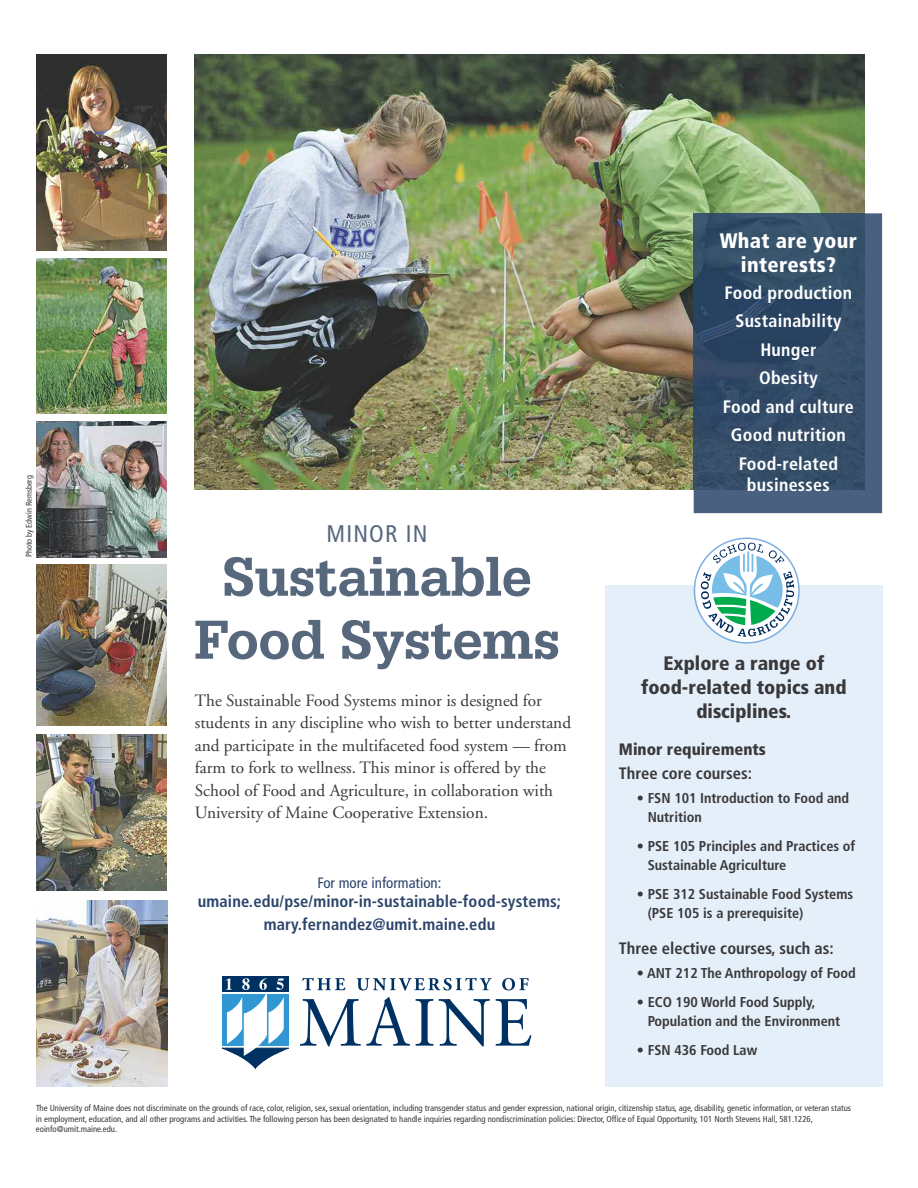
<style>
.page{position:relative;width:918px;height:1188px;background:#fff}
.page>*{position:absolute;margin:0;border:0;box-sizing:border-box;transform-origin:0 0}
.t1{font:57px/63px "URW Egyptienne T Medi Narr";color:#57687d;text-align:center}
.t2{font:condensed 24px "Frutiger";letter-spacing:.05em;color:#57687d}
.t3{font:900 condensed 21px/24px "Frutiger";letter-spacing:.015em;color:#fff;text-align:center}
.t4{font:900 condensed 19.5px/24px "Frutiger";color:#39383a;text-align:center}
.t5{font:700 condensed 18px/28.5px "Frutiger";letter-spacing:.015em;color:#fff;text-align:center}
.t6{font:17.25px/22.5px "Adobe Garamond";color:#39383a}
.t7{font:700 condensed 16.5px/22.5px "Frutiger";letter-spacing:.01em;color:#2b446b;text-align:center}
.t8{font:700 condensed 16.5px "Frutiger";color:#39383a}
.t9{font:900 condensed 16.5px "Frutiger";color:#39383a}
.t10{font:condensed 15px "Frutiger";color:#2b446b}
.t11{font:700 condensed 14.25px/19.5px "Frutiger";color:#39383a}
.t12{font:condensed 8.7px/10.5px "Frutiger";color:#39383a}
.t13{font:condensed 8.25px "Frutiger";color:#39383a}
</style>
<div class="page">
<div style="left:605px;top:585px;width:277px;height:502px;background:#e5eff9"></div>
<img style="left:36px;top:421px;width:131px;height:136px">
<img style="left:36px;top:565px;width:131px;height:161px">
<img style="left:36px;top:734px;width:131px;height:157px">
<img style="left:194px;top:54px;width:670px;height:435px">
<img style="left:36px;top:54px;width:131px;height:197px">
<img style="left:36px;top:259px;width:131px;height:154px">
<img style="left:36px;top:900px;width:132px;height:187px">
<svg style="left:300px;top:997px;width:110px;height:49px"></svg>
<svg style="left:416px;top:999px;width:17px;height:47px"></svg>
<svg style="left:439px;top:999px;width:51px;height:47px"></svg>
<svg style="left:496px;top:999px;width:36px;height:47px"></svg>
<svg style="left:302px;top:978px;width:43px;height:12px"></svg>
<svg style="left:357px;top:978px;width:135px;height:12px"></svg>
<svg style="left:502px;top:978px;width:27px;height:12px"></svg>
<div style="left:222px;top:976px;width:66px;height:15px;background:#003163"></div>
<svg style="left:222px;top:978px;width:67px;height:91px"></svg>
<svg style="left:694px;top:213px;width:188px;height:300px;background:#485e7f"></svg>
<img style="left:694px;top:213px;width:170px;height:276px">
<svg style="left:694px;top:538px;width:106px;height:106px"></svg>
<p class="t13" style="left:25px;top:557px;width:83px;rotate:-90deg">Photo by Edwin Remsberg</p>
<h2 class="t2" style="left:326px;top:524px;width:102px">MINOR IN</h2>
<h1 class="t1" style="left:194px;top:545px;width:368px">Sustainable<br>Food Systems</h1>
<p class="t6" style="left:195px;top:690px;width:378px">The Sustainable Food Systems minor is designed for students in any discipline who wish to better understand and participate in the multifaceted food system — from farm to fork to wellness. This minor is offered by the School of Food and Agriculture, in collaboration with University of Maine Cooperative Extension.</p>
<h3 class="t10" style="left:318px;top:876px;width:125px">For more information:</h3>
<h3 class="t7" style="left:198px;top:891px;width:365px">umaine.edu/pse/minor-in-sustainable-food-systems; mary.fernandez@umit.maine.edu</h3>
<h3 class="t3" style="left:720px;top:230px;width:139px">What are your interests?</h3>
<h3 class="t5" style="left:723px;top:280px;width:132px">Food production<br>Sustainability<br>Hunger<br>Obesity<br>Food and culture<br>Good nutrition<br>Food-related</h3>
<h3 class="t5" style="left:747px;top:472px;width:84px">businesses</h3>
<h3 class="t4" style="left:641px;top:652px;width:207px">Explore a range of food-related topics and disciplines.</h3>
<h3 class="t9" style="left:619px;top:742px;width:149px">Minor requirements</h3>
<h3 class="t8" style="left:619px;top:766px;width:135px">Three core courses:</h3>
<h3 class="t11" style="left:648px;top:789px;width:203px;text-indent:-11px">• FSN 101 Introduction to Food and<br>Nutrition</h3>
<h3 class="t11" style="left:648px;top:837px;width:209px;text-indent:-11px">• PSE 105 Principles and Practices of<br>Sustainable Agriculture</h3>
<h3 class="t11" style="left:648px;top:885px;width:207px;text-indent:-11px">• PSE 312 Sustainable Food Systems (PSE 105 is a prerequisite)</h3>
<h3 class="t8" style="left:619px;top:942px;width:216px">Three elective courses, such as:</h3>
<h3 class="t11" style="left:637px;top:965px;width:220px">• ANT 212 The Anthropology of Food</h3>
<h3 class="t11" style="left:648px;top:993px;width:194px;text-indent:-11px">• ECO 190 World Food Supply,<br>Population and the Environment</h3>
<h3 class="t11" style="left:637px;top:1041px;width:122px">• FSN 436 Food Law</h3>
<p class="t12" style="left:36px;top:1103px;width:817px">The University of Maine does not discriminate on the grounds of race, color, religion, sex, sexual orientation, including transgender status and gender expression, national origin, citizenship status, age, disability, genetic information, or veteran status in employment, education, and all other programs and activities. The following person has been designated to handle inquiries regarding nondiscrimination policies: Director, Office of Equal Opportunity, 101 North Stevens Hall, 581.1226, eoinfo@umit.maine.edu.</p>
</div>
